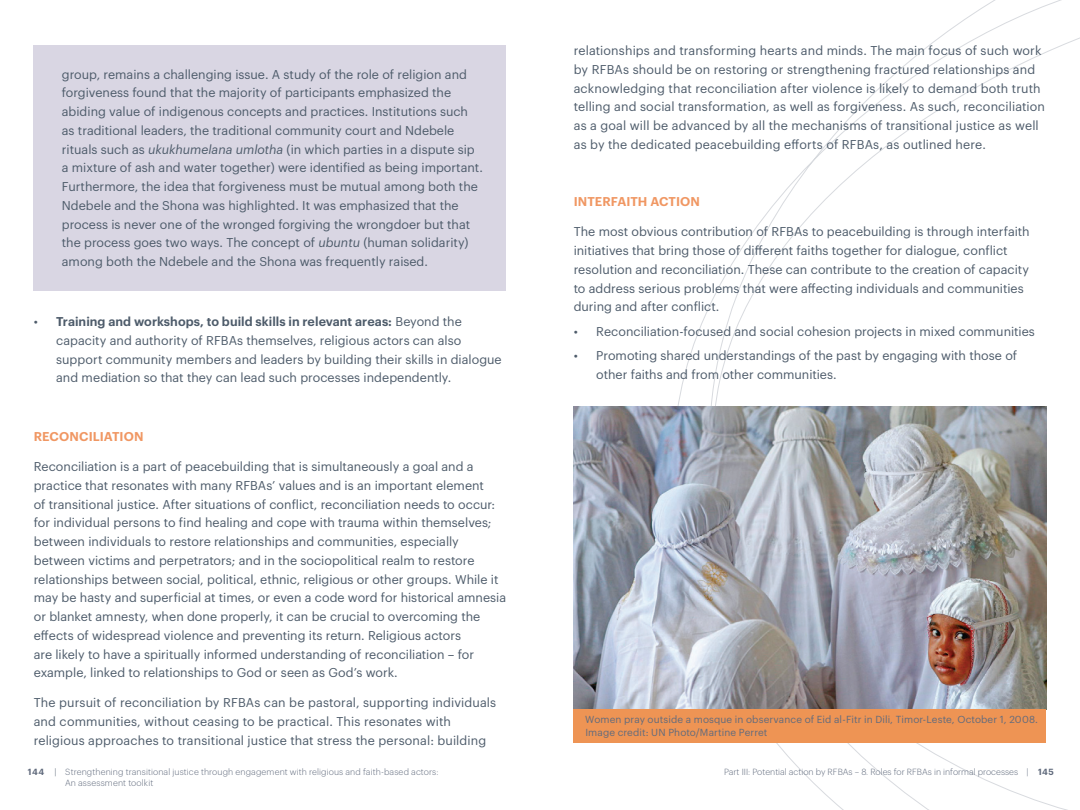
<style>
.page{position:relative;width:1080px;height:810px;background:#fff}
.page>*{position:absolute;margin:0;border:0;box-sizing:border-box;transform-origin:0 0}
.t1{font:12.5px/18.8px "Graphik";color:#4d5b6a}
.t2{font:600 12.5px "Graphik";letter-spacing:.005em;color:#f09763}
.t3{font:10px/13px "Graphik";letter-spacing:.01em;color:#616b7d}
.t4{font:300 8.75px "Graphik";letter-spacing:.01em;color:#616b7d}
.t5{font:600 8.75px "Graphik";color:#616b7d}
.s1{font-style:italic}
.s2{font-weight:600}
.s3{color:#4d5b6a}
</style>
<div class="page">
<svg style="left:672px;top:0;width:408px;height:810px"></svg>
<img style="left:574px;top:407px;width:472px;height:302px">
<div style="left:574px;top:709px;width:472px;height:33px;background:#ee9454"></div>
<div style="left:34px;top:46px;width:472px;height:245px;background:#d9d6e3"></div>
<p class="t1" style="left:62px;top:64px;width:423px">group, remains a challenging issue. A study of the role of religion and forgiveness found that the majority of participants emphasized the abiding value of indigenous concepts and practices. Institutions such as traditional leaders, the traditional community court and Ndebele rituals such as <span class="s1">ukukhumelana umlotha</span> (in which parties in a dispute sip a mixture of ash and water together) were identified as being important.<br>Furthermore, the idea that forgiveness must be mutual among both the Ndebele and the Shona was highlighted. It was emphasized that the process is never one of the wronged forgiving the wrongdoer but that the process goes two ways. The concept of <span class="s1">ubuntu</span> (human solidarity) among both the Ndebele and the Shona was frequently raised.</p>
<p class="t1" style="left:56px;top:311px;width:447px;text-indent:-22px">• <span class="s2">Training and workshops, to build skills in relevant areas:</span> Beyond the capacity and authority of RFBAs themselves, religious actors can also support community members and leaders by building their skills in dialogue and mediation so that they can lead such processes independently.</p>
<p class="t2" style="left:34px;top:427px;width:111px">RECONCILIATION</p>
<p class="t1" style="left:34px;top:456px;width:474px">Reconciliation is a part of peacebuilding that is simultaneously a goal and a practice that resonates with many RFBAs’ values and is an important element<br>of transitional justice. After situations of conflict, reconciliation needs to occur: for individual persons to find healing and cope with trauma within themselves; between individuals to restore relationships and communities, especially between victims and perpetrators; and in the sociopolitical realm to restore relationships between social, political, ethnic, religious or other groups. While it may be hasty and superficial at times, or even a code word for historical amnesia or blanket amnesty, when done properly, it can be crucial to overcoming the effects of widespread violence and preventing its return. Religious actors<br>are likely to have a spiritually informed understanding of reconciliation – for example, linked to relationships to God or seen as God’s work.</p>
<p class="t1" style="left:34px;top:692px;width:464px">The pursuit of reconciliation by RFBAs can be pastoral, supporting individuals and communities, without ceasing to be practical. This resonates with religious approaches to transitional justice that stress the personal: building</p>
<p class="t1" style="left:574px;top:40px;width:473px">relationships and transforming hearts and minds. The main focus of such work by RFBAs should be on restoring or strengthening fractured relationships and acknowledging that reconciliation after violence is likely to demand both truth telling and social transformation, as well as forgiveness. As such, reconciliation as a goal will be advanced by all the mechanisms of transitional justice as well as by the dedicated peacebuilding efforts of RFBAs, as outlined here.</p>
<p class="t2" style="left:574px;top:192px;width:128px">INTERFAITH ACTION</p>
<p class="t1" style="left:574px;top:222px;width:457px">The most obvious contribution of RFBAs to peacebuilding is through interfaith initiatives that bring those of different faiths together for dialogue, conflict resolution and reconciliation. These can contribute to the creation of capacity to address serious problems that were affecting individuals and communities during and after conflict.</p>
<p class="t1" style="left:574px;top:321px;width:463px">• Reconciliation-focused and social cohesion projects in mixed communities</p>
<p class="t1" style="left:596px;top:345px;width:422px;text-indent:-22px">• Promoting shared understandings of the past by engaging with those of other faiths and from other communities.</p>
<p class="t3" style="left:585px;top:712px;width:454px">Women pray outside a mosque in observance of Eid al-Fitr in Dili, Timor-Leste, October 1, 2008.<br>Image credit: UN Photo/Martine Perret</p>
<p class="t5" style="left:28px;top:766px;width:18px">144</p>
<p class="t4" style="left:55px;top:766px;width:385px"><span class="s3">|</span> Strengthening transitional justice through engagement with religious and faith-based actors:</p>
<p class="t4" style="left:724px;top:766px;width:331px">Part III: Potential action by RFBAs – 8. Roles for RFBAs in informal processes | <span class="s2">145</span></p>
<p class="t4" style="left:65px;top:777px;width:90px">An assessment toolkit</p>
</div>
